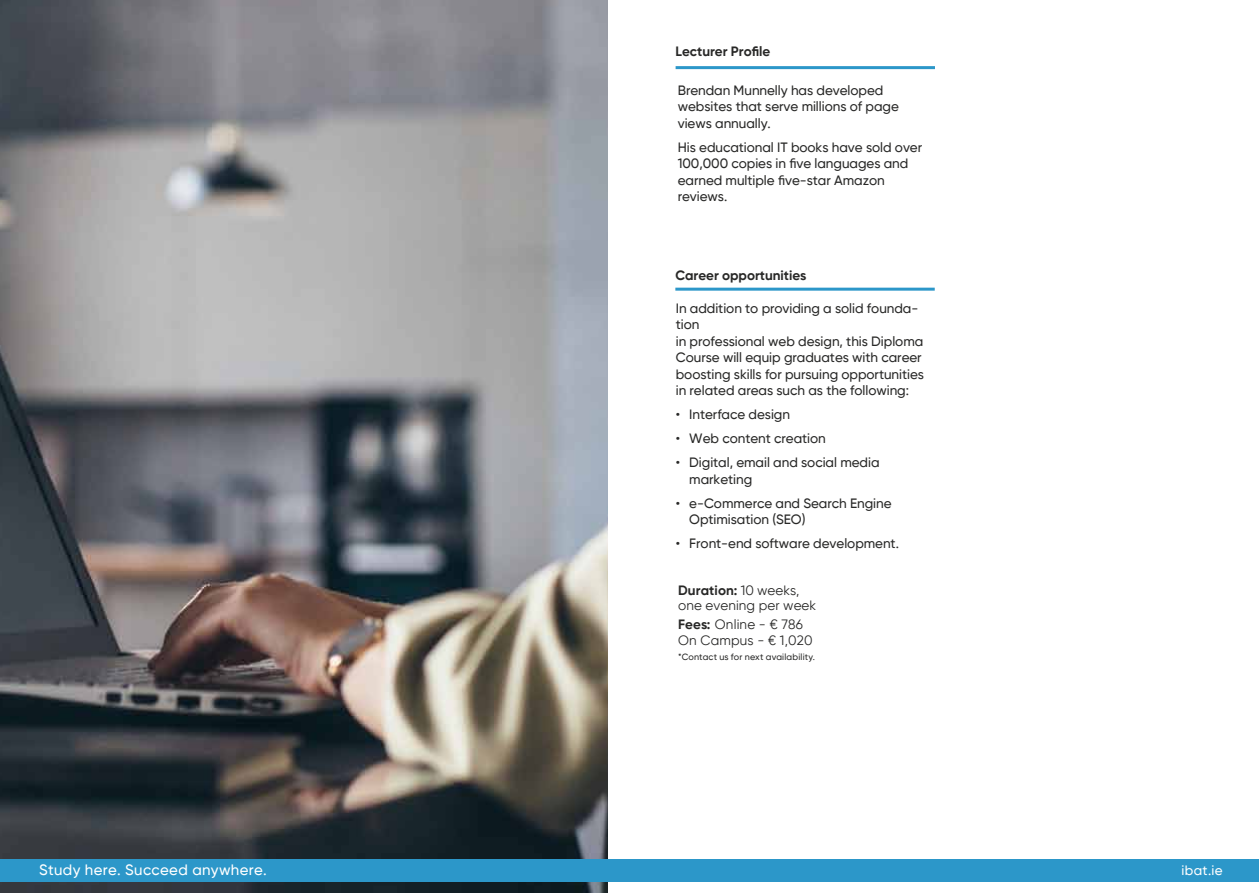
<style>
.page{position:relative;width:1259px;height:893px;background:#fff}
.page>*{position:absolute;margin:0;border:0;box-sizing:border-box;transform-origin:0 0}
.t1{font:500 15px "Gilroy";letter-spacing:.025em;color:#fff}
.t2{font:500 13.5px/16.5px "Gilroy";letter-spacing:-.005em;color:#282827}
.t3{font:13.5px/16.5px "Gilroy";letter-spacing:.015em;color:#282827}
.t4{font:700 13.5px "Gilroy";color:#282827}
.t5{font:500 13.5px "Gilroy";letter-spacing:.025em;color:#fff}
.t6{font:500 9px "Gilroy";letter-spacing:.02em;color:#282827}
.s1{font-weight:700}
</style>
<div class="page">
<hr style="left:675px;top:288px;width:259px;height:3px;background:#2c97c9">
<hr style="left:675px;top:66px;width:260px;height:3px;background:#2c97c9">
<img style="left:0;top:0;width:607px;height:893px">
<div style="left:0;top:859px;width:1259px;height:23px;background:#2c97c9"></div>
<p class="t4" style="left:675px;top:43px;width:96px">Lecturer Profile</p>
<p class="t2" style="left:678px;top:82px;width:223px">Brendan Munnelly has developed websites that serve millions of page views annually.</p>
<p class="t2" style="left:678px;top:139px;width:246px">His educational IT books have sold over<br>100,000 copies in five languages and earned multiple five-star Amazon reviews.</p>
<p class="t4" style="left:675px;top:267px;width:133px">Career opportunities</p>
<p class="t2" style="left:676px;top:300px;width:250px">In addition to providing a solid founda&shy;tion<br>in professional web design, this Diploma Course will equip graduates with career boosting skills for pursuing opportunities in related areas such as the following:</p>
<p class="t2" style="left:676px;top:406px;width:116px">• Interface design</p>
<p class="t2" style="left:676px;top:430px;width:151px">• Web content creation</p>
<p class="t2" style="left:689px;top:454px;width:192px;text-indent:-14px">• Digital, email and social media marketing</p>
<p class="t2" style="left:689px;top:495px;width:204px;text-indent:-14px">• e-Commerce and Search Engine<br>Optimisation (SEO)</p>
<p class="t2" style="left:676px;top:535px;width:225px">• Front-end software development.</p>
<p class="t3" style="left:678px;top:583px;width:140px;line-height:15px"><span class="s1">Duration:</span> 10 weeks, one evening per week</p>
<p class="t3" style="left:678px;top:616px;width:136px"><span class="s1">Fees:</span> Online - € 786<br>On Campus - € 1,020</p>
<p class="t6" style="left:678px;top:652px;width:138px">*Contact us for next availability.</p>
<p class="t1" style="left:39px;top:861px;width:229px">Study here. Succeed anywhere.</p>
<p class="t5" style="left:1181px;top:862px;width:43px">ibat.ie</p>
</div>
